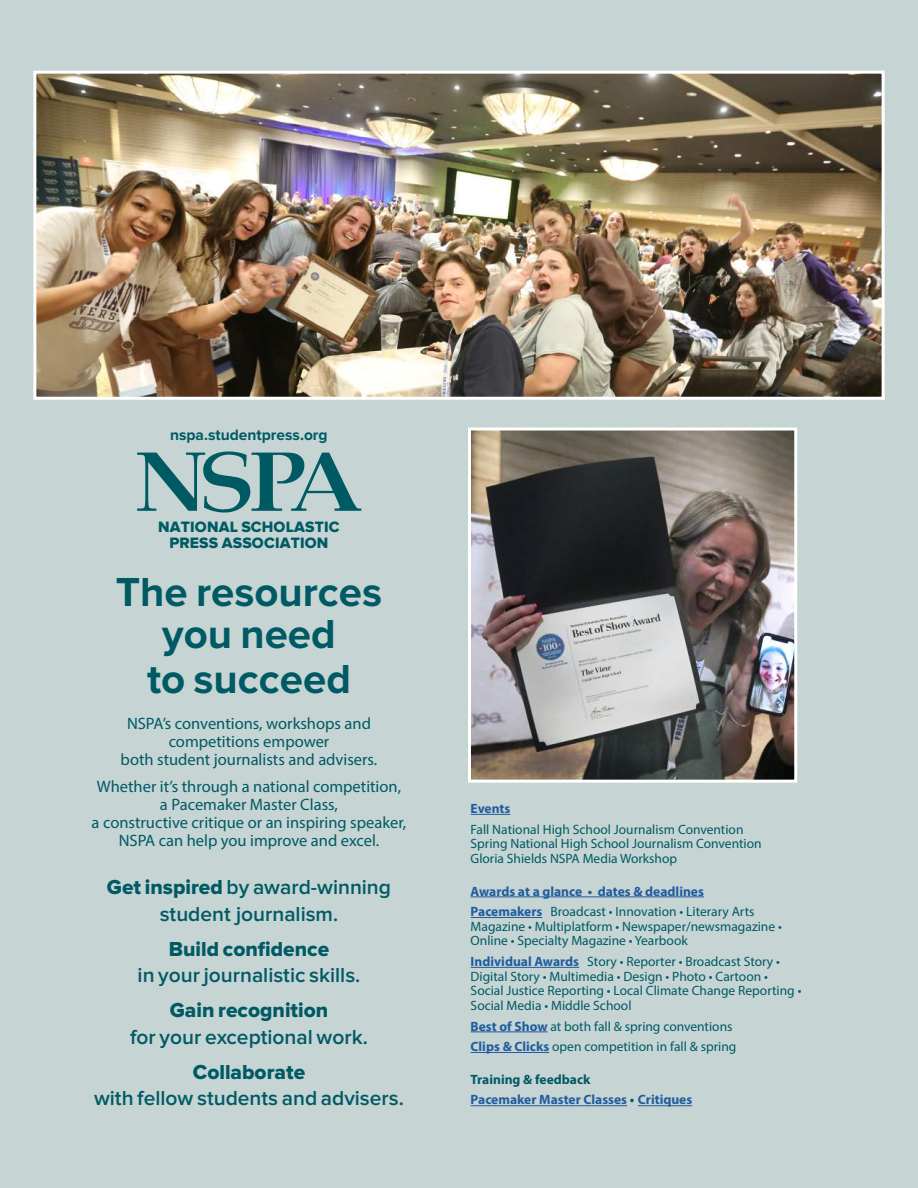
<style>
.page{position:relative;width:918px;height:1188px;background:#fff}
.page>*{position:absolute;margin:0;border:0;box-sizing:border-box;transform-origin:0 0}
.t1{font:700 42px/43.5px "Proxima Nova";color:#005a64;text-align:center}
.t2{font:600 21px/26.2px "Proxima Nova";color:#005a64;text-align:center}
.t3{font:21px "Proxima Nova Extrabld";color:#005a64}
.t4{font:16.5px/18px "Myriad Pro";color:#005a64;text-align:center}
.t5{font:15.6px/16.4px "Proxima Nova Extrabld";letter-spacing:.01em;color:#005a64;text-align:center}
.t6{font:700 15.6px "Proxima Nova";color:#005a64}
.t7{font:13.5px/14.5px "Myriad Pro";color:#005a64}
.t8{font:700 13.5px/20.7px "Myriad Pro";color:#205d9e}
.s1{font-family:"Proxima Nova Extrabld";font-weight:400}
.s2{font-weight:400;color:#005a64}
.s3{font-weight:700;color:#205d9e}
.s4{color:#005a64}
</style>
<div class="page">
<div style="left:1px;top:0;width:917px;height:1188px;background:#c6d4d4"></div>
<hr style="left:471px;top:814px;width:39px;height:1px;background:#205d9e">
<hr style="left:471px;top:897px;width:233px;height:1px;background:#205d9e">
<hr style="left:471px;top:917px;width:71px;height:1px;background:#205d9e">
<hr style="left:471px;top:967px;width:108px;height:1px;background:#205d9e">
<hr style="left:471px;top:1032px;width:77px;height:1px;background:#205d9e">
<hr style="left:471px;top:1052px;width:78px;height:1px;background:#205d9e">
<hr style="left:471px;top:1105px;width:156px;height:1px;background:#205d9e">
<hr style="left:638px;top:1105px;width:54px;height:1px;background:#205d9e">
<img style="left:472px;top:431px;width:321px;height:348px">
<div style="left:468px;top:427px;width:329px;height:356px;border:3px solid #fff"></div>
<img style="left:37px;top:75px;width:844px;height:321px">
<div style="left:33px;top:71px;width:852px;height:329px;border:3px solid #fff"></div>
<svg style="left:137px;top:451px;width:224px;height:62px"></svg>
<p class="t6" style="left:170px;top:428px;width:159px">nspa.studentpress.org</p>
<p class="t5" style="left:158px;top:519px;width:183px">NATIONAL SCHOLASTIC<br>PRESS ASSOCIATION</p>
<h1 class="t1" style="left:116px;top:572px;width:268px">The resources you need<br>to succeed</h1>
<p class="t4" style="left:121px;top:715px;width:258px">NSPA’s conventions, workshops and competitions empower<br>both student journalists and advisers.</p>
<p class="t4" style="left:92px;top:778px;width:316px">Whether it’s through a national competition, a Pacemaker Master Class,<br>a constructive critique or an inspiring speaker, NSPA can help you improve and excel.</p>
<h2 class="t2" style="left:107px;top:875px;width:286px"><span class="s1">Get inspired</span> by award-winning student journalism.</h2>
<h2 class="t3" style="left:169px;top:940px;width:162px">Build confidence</h2>
<h2 class="t2" style="left:138px;top:963px;width:224px">in your journalistic skills.</h2>
<h2 class="t3" style="left:170px;top:1002px;width:160px">Gain recognition</h2>
<h2 class="t2" style="left:130px;top:1025px;width:239px">for your exceptional work.</h2>
<h2 class="t3" style="left:193px;top:1063px;width:114px">Collaborate</h2>
<h2 class="t2" style="left:94px;top:1086px;width:311px">with fellow students and advisers.</h2>
<p class="t8" style="left:471px;top:799px;width:41px">Events</p>
<p class="t7" style="left:471px;top:823px;width:293px">Fall National High School Journalism Convention<br>Spring National High School Journalism Convention<br>Gloria Shields NSPA Media Workshop</p>
<p class="t8" style="left:471px;top:882px;width:285px">Awards at a glance • dates &amp; deadlines<br>Pacemakers <span class="s2">Broadcast • Innovation • Literary Arts</span></p>
<p class="t7" style="left:471px;top:920px;width:313px">Magazine • Multiplatform • Newspaper/newsmagazine •<br>Online • Specialty Magazine • Yearbook</p>
<p class="t7" style="left:471px;top:955px;width:332px"><span class="s3">Individual Awards</span> Story • Reporter • Broadcast Story • Digital Story • Multimedia • Design • Photo • Cartoon • Social Justice Reporting • Local Climate Change Reporting • Social Media • Middle School</p>
<p class="t7" style="left:471px;top:1017px;width:267px;line-height:20.7px"><span class="s3">Best of Show</span> at both fall &amp; spring conventions<br><span class="s3">Clips &amp; Clicks</span> open competition in fall &amp; spring</p>
<p class="t8" style="left:471px;top:1070px;width:223px"><span class="s4">Training &amp; feedback<br></span>Pacemaker Master Classes <span class="s4">•</span> Critiques</p>
</div>
